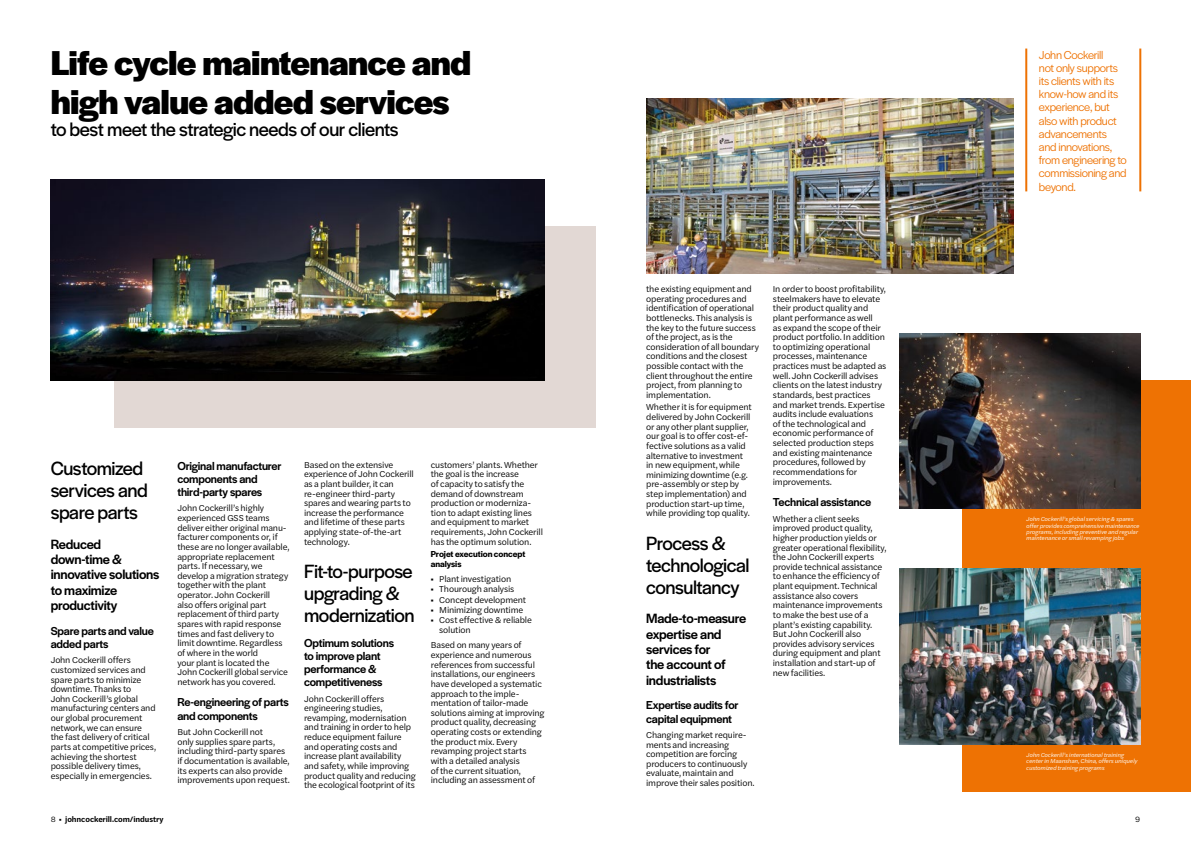
<style>
.page{position:relative;width:1191px;height:842px;background:#fff}
.page>*{position:absolute;margin:0;border:0;box-sizing:border-box;transform-origin:0 0}
.t1{font:700 36px/39.6px "Halyard Display";letter-spacing:-.02em;color:#000}
.t2{font:20px/22px "Halyard Display";letter-spacing:-.025em;color:#000}
.t3{font:500 14px/15.4px "Halyard Display";letter-spacing:-.02em;color:#000}
.t4{font:500 12px/13.2px "Halyard Display";letter-spacing:-.015em;color:#000}
.t5{font:12px/13.2px "Halyard Display";letter-spacing:-.025em;color:#ee7203}
.t6{font:9px/9.6px "Halyard Text";letter-spacing:-.015em;color:#000}
.t7{font:600 9px/9.6px "Halyard Display";letter-spacing:-.005em;color:#000}
.t8{font:600 8px "Halyard Text";letter-spacing:-.01em;color:#000}
.t9{font:8px "Halyard Text";color:#000}
.t10{font:italic 6px/6.4px "Halyard Text";letter-spacing:-.01em;color:#fff}
.s1{font-family:"Halyard Display";font-weight:900}
.s2{font-weight:400}
</style>
<div class="page">
<div style="left:963px;top:380px;width:228px;height:411px;background:#ee7203"></div>
<div style="left:114px;top:226px;width:481px;height:201px;background:#e2d8d4"></div>
<img style="left:899px;top:333px;width:241px;height:175px">
<img style="left:646px;top:98px;width:367px;height:176px">
<img style="left:51px;top:179px;width:494px;height:201px">
<img style="left:899px;top:569px;width:241px;height:175px">
<hr style="left:1025px;top:49px;width:2px;height:142px;background:#ee7203">
<hr style="left:1139px;top:49px;width:2px;height:142px;background:#ee7203">
<h1 class="t1" style="left:51px;top:41px;width:422px">Life cycle maintenance and high value added services</h1>
<h2 class="t2" style="left:51px;top:117px;width:349px">to best meet the strategic needs of our clients</h2>
<h2 class="t2" style="left:51px;top:456px;width:99px">Customized services and spare parts</h2>
<h3 class="t3" style="left:51px;top:535px;width:110px">Reduced down-time &amp; innovative solutions to maximize productivity</h3>
<h3 class="t4" style="left:51px;top:623px;width:105px">Spare parts and value added parts</h3>
<p class="t6" style="left:51px;top:655px;width:107px">John Cockerill offers customized services and spare parts to minimize downtime. Thanks to<br>John Cockerill’s global manufacturing centers and our global procurement network, we can ensure the fast delivery of critical parts at competitive prices, achieving the shortest possible delivery times, especially in emergencies.</p>
<h3 class="t4" style="left:177px;top:458px;width:106px">Original manufacturer components and third-party spares</h3>
<p class="t6" style="left:177px;top:503px;width:114px">John Cockerill’s highly experienced GSS teams deliver either original manu&shy;facturer components or, if these are no longer available, appropriate replacement parts. If necessary, we develop a migration strategy together with the plant operator. John Cockerill<br>also offers original part replacement of third party spares with rapid response times and fast delivery to limit downtime. Regardless of where in the world<br>your plant is located the<br>John Cockerill global service network has you covered.</p>
<h3 class="t4" style="left:177px;top:695px;width:113px">Re-engineering of parts and components</h3>
<p class="t6" style="left:177px;top:727px;width:114px">But John Cockerill not<br>only supplies spare parts, including third-party spares if documentation is available, its experts can also provide improvements upon request.</p>
<p class="t6" style="left:304px;top:459px;width:111px">Based on the extensive experience of John Cockerill as a plant builder, it can re-engineer third-party spares and wearing parts to increase the performance and lifetime of these parts applying state-of-the-art technology.</p>
<h2 class="t2" style="left:304px;top:559px;width:112px">Fit-to-purpose upgrading &amp; modernization</h2>
<h3 class="t4" style="left:304px;top:635px;width:91px">Optimum solutions to improve plant performance &amp; competitiveness</h3>
<p class="t6" style="left:304px;top:693px;width:113px">John Cockerill offers engineering studies, revamping, modernisation and training in order to help reduce equipment failure and operating costs and increase plant availability and safety, while improving product quality and reducing the ecological footprint of its</p>
<p class="t6" style="left:431px;top:459px;width:114px">customers’ plants. Whether the goal is the increase<br>of capacity to satisfy the demand of downstream production or moderniza&shy;tion to adapt existing lines and equipment to market requirements, John Cockerill has the optimum solution.</p>
<p class="t7" style="left:431px;top:549px;width:96px">Projet execution concept analysis</p>
<p class="t6" style="left:431px;top:574px;width:82px"><span class="s1">·</span> Plant investigation</p>
<p class="t6" style="left:431px;top:584px;width:85px"><span class="s1">·</span> Thourough analysis</p>
<p class="t6" style="left:431px;top:594px;width:97px"><span class="s1">·</span> Concept development</p>
<p class="t6" style="left:431px;top:605px;width:94px"><span class="s1">·</span> Minimizing downtime</p>
<p class="t6" style="left:431px;top:615px;width:103px"><span class="s1">·</span> Cost effective &amp; reliable</p>
<p class="t6" style="left:439px;top:625px;width:33px">solution</p>
<p class="t6" style="left:431px;top:640px;width:115px">Based on many years of experience and numerous references from successful installations, our engineers have developed a systematic approach to the imple&shy;mentation of tailor-made solutions aiming at improving product quality, decreasing operating costs or extending the product mix. Every revamping project starts with a detailed analysis<br>of the current situation, including an assessment of</p>
<p class="t6" style="left:646px;top:284px;width:114px">the existing equipment and operating procedures and identification of operational bottlenecks. This analysis is the key to the future success of the project, as is the consideration of all boundary conditions and the closest possible contact with the client throughout the entire project, from planning to implementation.</p>
<p class="t6" style="left:646px;top:402px;width:107px">Whether it is for equipment delivered by John Cockerill or any other plant supplier, our goal is to offer cost-ef&shy;fective solutions as a valid alternative to investment in new equipment, while minimizing downtime (e.g. pre-assembly or step by step implementation) and production start-up time, while providing top quality.</p>
<h2 class="t2" style="left:646px;top:531px;width:105px">Process &amp; technological consultancy</h2>
<h3 class="t3" style="left:646px;top:610px;width:102px">Made-to-measure expertise and services for<br>the account of industrialists</h3>
<h3 class="t4" style="left:646px;top:698px;width:94px">Expertise audits for capital equipment</h3>
<p class="t6" style="left:646px;top:730px;width:110px">Changing market require&shy;ments and increasing competition are forcing producers to continuously evaluate, maintain and improve their sales position.</p>
<p class="t6" style="left:773px;top:284px;width:115px">In order to boost profitability, steelmakers have to elevate their product quality and plant performance as well<br>as expand the scope of their product portfolio. In addition to optimizing operational processes, maintenance practices must be adapted as well. John Cockerill advises clients on the latest industry standards, best practices and market trends. Expertise audits include evaluations<br>of the technological and economic performance of selected production steps and existing maintenance procedures, followed by recommendations for improvements.</p>
<h3 class="t4" style="left:773px;top:495px;width:100px">Technical assistance</h3>
<p class="t6" style="left:773px;top:513px;width:115px">Whether a client seeks improved product quality, higher production yields or greater operational flexibility, the John Cockerill experts provide technical assistance to enhance the efficiency of plant equipment. Technical assistance also covers maintenance improvements to make the best use of a plant’s existing capability.<br>But John Cockerill also provides advisory services during equipment and plant installation and start-up of new facilities.</p>
<h3 class="t5" style="left:1039px;top:47px;width:89px">John Cockerill<br>not only supports its clients with its know-how and its experience, but also with product advancements and innovations, from engineering to commissioning and beyond.</h3>
<p class="t10" style="left:1026px;top:516px;width:115px">John Cockerill’s global servicing &amp; spares offer provides comprehensive maintenance programs, including preventive and regular maintenance or small revamping jobs</p>
<p class="t10" style="left:1026px;top:751px;width:113px">John Cockerill’s international training center in Maanshan, China, offers uniquely customized training programs</p>
<p class="t8" style="left:51px;top:813px;width:114px"><span class="s2">8</span> • johncockerill.com/industry</p>
<p class="t9" style="left:1135px;top:813px;width:7px">9</p>
</div>
